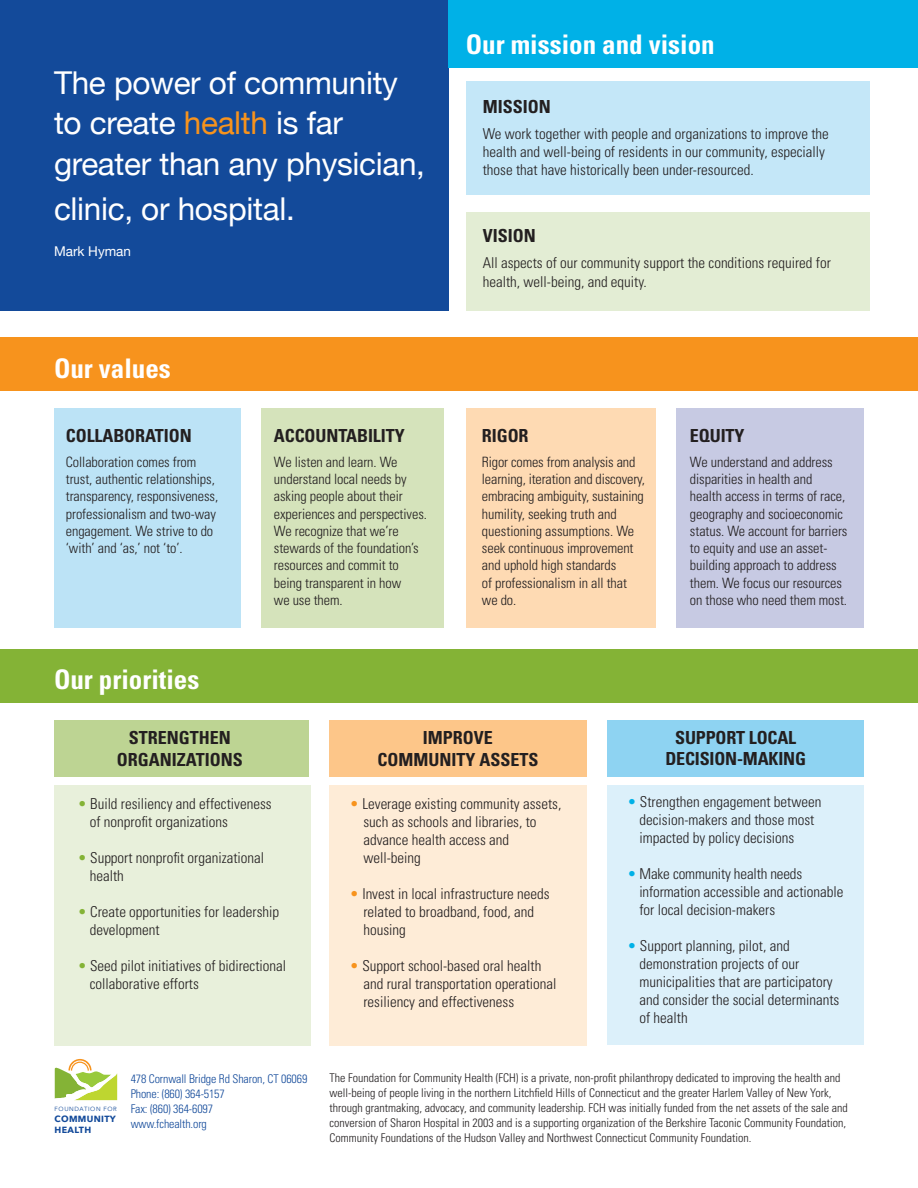
<style>
.page{position:relative;width:918px;height:1188px;background:#fff}
.page>*{position:absolute;margin:0;border:0;box-sizing:border-box;transform-origin:0 0}
.t1{font:31.5px/45px "Helvetica Neue";letter-spacing:-.01em;color:#fff}
.t2{font:700 condensed 27px "Univers";color:#fff}
.t3{font:700 condensed 18px "Univers";letter-spacing:-.005em;color:#231f20}
.t4{font:300 condensed 15px/18px "Univers";color:#231f20}
.t5{font:300 condensed 14.25px/17.2px "Univers";letter-spacing:-.005em;color:#231f20}
.t6{font:13.5px "Helvetica Neue";color:#fff}
.t7{font:300 condensed 12px/15px "Univers";color:#231f20}
.t8{font:300 condensed 12px "Univers";letter-spacing:-.01em;color:#134a9a}
.t9{font:700 9px/11.1px "Avenir Next";letter-spacing:.04em;color:#134a9a}
.t10{font:6px "Avenir Next";letter-spacing:.1em;color:#134a9a}
.s1{color:#f7931d}
.s2{color:#84b336}
.s3{color:#00b1e7}
</style>
<div class="page">
<div style="left:0;top:0;width:448px;height:310px;background:#134a9a"></div>
<div style="left:54px;top:408px;width:187px;height:219px;background:#bce3f6"></div>
<div style="left:261px;top:408px;width:183px;height:219px;background:#d5e3bb"></div>
<div style="left:466px;top:408px;width:190px;height:219px;background:#fedab3"></div>
<div style="left:676px;top:408px;width:188px;height:219px;background:#c7cae3"></div>
<div style="left:54px;top:785px;width:256px;height:260px;background:#e8f0db"></div>
<div style="left:54px;top:720px;width:255px;height:57px;background:#bdd493"></div>
<div style="left:329px;top:720px;width:257px;height:57px;background:#fdc689"></div>
<div style="left:608px;top:720px;width:256px;height:57px;background:#8ed3f2"></div>
<div style="left:329px;top:785px;width:257px;height:260px;background:#feecd7"></div>
<div style="left:608px;top:785px;width:256px;height:259px;background:#dcf0fa"></div>
<svg style="left:55px;top:1059px;width:62px;height:41px"></svg>
<div style="left:448px;top:0;width:470px;height:68px;background:#00b1e7"></div>
<div style="left:0;top:649px;width:918px;height:54px;background:#84b336"></div>
<div style="left:0;top:338px;width:918px;height:54px;background:#f7931d"></div>
<div style="left:466px;top:81px;width:403px;height:113px;background:#c4e7f8"></div>
<div style="left:466px;top:212px;width:403px;height:98px;background:#e3edd4"></div>
<p class="t1" style="left:54px;top:62px;width:346px">The power of community</p>
<p class="t1" style="left:54px;top:102px;width:290px">to create <span class="s1">health</span> is far</p>
<p class="t1" style="left:54px;top:143px;width:373px">greater than any physician, clinic, or hospital.</p>
<p class="t6" style="left:54px;top:241px;width:79px">Mark Hyman</p>
<p class="t2" style="left:54px;top:352px;width:118px">Our values</p>
<p class="t3" style="left:66px;top:425px;width:127px">COLLABORATION</p>
<p class="t5" style="left:66px;top:453px;width:154px">Collaboration comes from trust, authentic relationships, transparency, responsiveness, professionalism and two-way engagement. We strive to do ‘with’ and ‘as,’ not ‘to’.</p>
<p class="t2" style="left:54px;top:663px;width:147px">Our priorities</p>
<p class="t3" style="left:274px;top:425px;width:132px">ACCOUNTABILITY</p>
<p class="t5" style="left:274px;top:453px;width:155px">We listen and learn. We understand local needs by asking people about their experiences and perspectives.<br>We recognize that we’re stewards of the foundation’s resources and commit to</p>
<p class="t5" style="left:274px;top:574px;width:129px">being transparent in how</p>
<p class="t5" style="left:274px;top:591px;width:70px">we use them.</p>
<p class="t2" style="left:466px;top:28px;width:250px">Our mission and vision</p>
<p class="t3" style="left:483px;top:96px;width:70px">MISSION</p>
<p class="t4" style="left:483px;top:124px;width:348px">We work together with people and organizations to improve the health and well-being of residents in our community, especially those that have historically been under-resourced.</p>
<p class="t3" style="left:483px;top:225px;width:55px">VISION</p>
<p class="t4" style="left:483px;top:253px;width:350px;line-height:19.5px">All aspects of our community support the conditions required for health, well-being, and equity.</p>
<p class="t3" style="left:482px;top:425px;width:48px">RIGOR</p>
<p class="t5" style="left:482px;top:453px;width:165px">Rigor comes from analysis and learning, iteration and discovery, embracing ambiguity, sustaining humility, seeking truth and questioning assumptions. We seek continuous improvement and uphold high standards</p>
<p class="t5" style="left:482px;top:574px;width:147px">of professionalism in all that we do.</p>
<p class="t3" style="left:690px;top:425px;width:56px">EQUITY</p>
<p class="t5" style="left:690px;top:453px;width:159px">We understand and address disparities in health and health access in terms of race, geography and socioeconomic status. We account for barriers to equity and use an asset&shy;building approach to address them. We focus our resources</p>
<p class="t5" style="left:690px;top:591px;width:159px">on those who need them most.</p>
<p class="t3" style="left:129px;top:727px;width:104px">STRENGTHEN</p>
<p class="t3" style="left:117px;top:748px;width:127px">ORGANIZATIONS</p>
<p class="t4" style="left:78px;top:794px;width:195px"><span class="s2">•</span> Build resiliency and effectiveness</p>
<p class="t4" style="left:90px;top:812px;width:140px">of nonprofit organizations</p>
<p class="t4" style="left:90px;top:848px;width:176px;text-indent:-12px"><span class="s2">•</span> Support nonprofit organizational health</p>
<p class="t4" style="left:90px;top:902px;width:191px;text-indent:-12px"><span class="s2">•</span> Create opportunities for leadership development</p>
<p class="t4" style="left:90px;top:956px;width:198px;text-indent:-12px"><span class="s2">•</span> Seed pilot initiatives of bidirectional collaborative efforts</p>
<p class="t10" style="left:55px;top:1104px;width:64px">FOUNDATION FOR</p>
<p class="t9" style="left:55px;top:1113px;width:63px">COMMUNITY<br>HEALTH</p>
<p class="t8" style="left:131px;top:1071px;width:178px">478 Cornwall Bridge Rd Sharon, CT 06069</p>
<p class="t8" style="left:131px;top:1086px;width:96px">Phone: (860) 364-5157</p>
<p class="t8" style="left:131px;top:1101px;width:84px">Fax: (860) 364-6097</p>
<p class="t8" style="left:131px;top:1116px;width:78px">www.fchealth.org</p>
<p class="t3" style="left:423px;top:727px;width:72px">IMPROVE</p>
<p class="t3" style="left:377px;top:748px;width:163px">COMMUNITY ASSETS</p>
<p class="t4" style="left:363px;top:794px;width:200px;text-indent:-14px"><span class="s1">•</span> Leverage existing community assets, such as schools and libraries, to advance health access and</p>
<p class="t4" style="left:363px;top:848px;width:59px">well-being</p>
<p class="t4" style="left:363px;top:884px;width:188px;text-indent:-14px"><span class="s1">•</span> Invest in local infrastructure needs related to broadband, food, and housing</p>
<p class="t4" style="left:363px;top:956px;width:195px;text-indent:-14px"><span class="s1">•</span> Support school-based oral health and rural transportation operational resiliency and effectiveness</p>
<p class="t3" style="left:675px;top:727px;width:122px">SUPPORT LOCAL</p>
<p class="t3" style="left:665px;top:748px;width:142px">DECISION-MAKING</p>
<p class="t4" style="left:639px;top:792px;width:183px;text-indent:-12px"><span class="s3">•</span> Strengthen engagement between decision-makers and those most impacted by policy decisions</p>
<p class="t4" style="left:639px;top:864px;width:206px;text-indent:-12px"><span class="s3">•</span> Make community health needs information accessible and actionable for local decision-makers</p>
<p class="t4" style="left:639px;top:936px;width:201px;text-indent:-12px"><span class="s3">•</span> Support planning, pilot, and demonstration projects of our municipalities that are participatory and consider the social determinants of health</p>
<p class="t7" style="left:329px;top:1070px;width:520px">The Foundation for Community Health (FCH) is a private, non-profit philanthropy dedicated to improving the health and well-being of people living in the northern Litchfield Hills of Connecticut and the greater Harlem Valley of New York, through grantmaking, advocacy, and community leadership. FCH was initially funded from the net assets of the sale and conversion of Sharon Hospital in 2003 and is a supporting organization of the Berkshire Taconic Community Foundation, Community Foundations of the Hudson Valley and Northwest Connecticut Community Foundation.</p>
</div>
